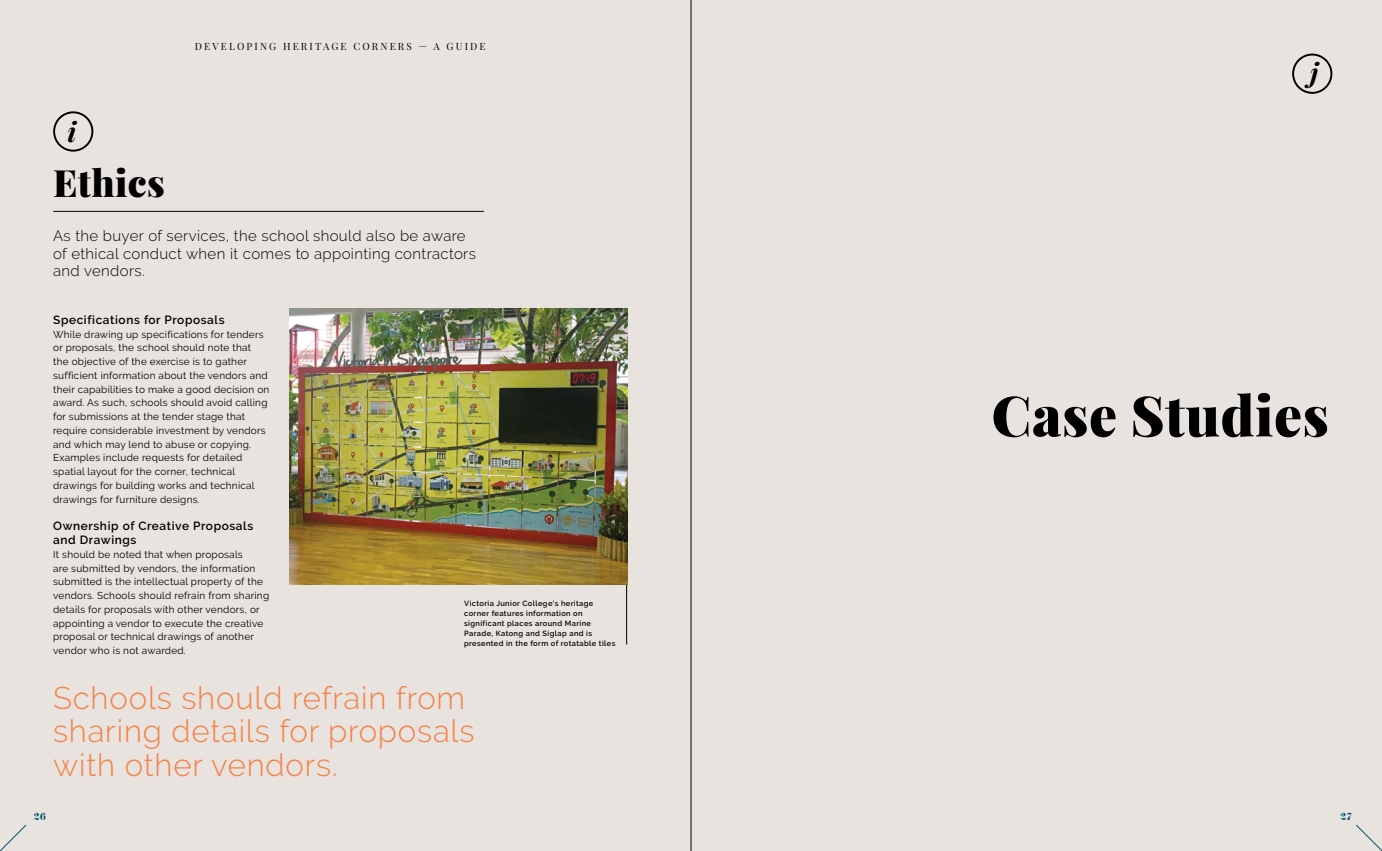
<style>
.page{position:relative;width:1382px;height:851px;background:#fff}
.page>*{position:absolute;margin:0;border:0;box-sizing:border-box;transform-origin:0 0}
.t1{font:900 55.75px "Playfair Display";letter-spacing:.01em;color:#000}
.t2{font:900 37.5px "Playfair Display";letter-spacing:.01em;color:#000}
.t3{font:300 31.25px/33.8px "Raleway";letter-spacing:.025em;color:#f58147}
.t4{font:italic 700 27.38px "Playfair Display";color:#000}
.t5{font:300 15px/17.5px "Raleway";letter-spacing:.025em;color:#000}
.t6{font:600 11.88px/13.8px "Raleway";letter-spacing:.05em;color:#000}
.t7{font:10px/13.8px "Raleway";letter-spacing:.025em;color:#000}
.t8{font:10px "Playfair Display";letter-spacing:.215em;color:#000}
.t9{font:10px "Pistilli";color:#00546c}
.t10{font:600 7.5px/10px "Raleway";letter-spacing:.05em;color:#000}
</style>
<div class="page">
<div style="left:0;top:0;width:1382px;height:850px;background:#e8e3de"></div>
<svg style="left:0;top:824px;width:27px;height:26px"></svg>
<svg style="left:1356px;top:824px;width:26px;height:26px"></svg>
<div style="left:1292px;top:54px;width:40px;height:40px;border:2px solid #000;border-radius:50%"></div>
<hr style="left:626px;top:578px;width:1px;height:66px;background:#000">
<div style="left:53px;top:111px;width:40px;height:41px;border:2px solid #000;border-radius:50%"></div>
<hr style="left:53px;top:211px;width:431px;height:1px;background:#000">
<img style="left:290px;top:309px;width:337px;height:275px">
<hr style="left:691px;top:0;width:1px;height:850px;background:#000">
<p class="t8" style="left:195px;top:40px;width:292px">DEVELOPING HERITAGE CORNERS — A GUIDE</p>
<h3 class="t4" style="left:68px;top:113px;width:10px">i</h3>
<h2 class="t2" style="left:53px;top:159px;width:113px">Ethics</h2>
<h3 class="t5" style="left:53px;top:227px;width:424px">As the buyer of services, the school should also be aware of ethical conduct when it comes to appointing contractors and vendors.</h3>
<p class="t6" style="left:53px;top:313px;width:173px">Specifications for Proposals</p>
<p class="t7" style="left:53px;top:327px;width:218px">While drawing up specifications for tenders or proposals, the school should note that<br>the objective of the exercise is to gather sufficient information about the vendors and their capabilities to make a good decision on award. As such, schools should avoid calling for submissions at the tender stage that require considerable investment by vendors and which may lend to abuse or copying.<br>Examples include requests for detailed spatial layout for the corner, technical drawings for building works and technical drawings for furniture designs.</p>
<p class="t6" style="left:53px;top:519px;width:202px">Ownership of Creative Proposals and Drawings</p>
<p class="t7" style="left:53px;top:547px;width:218px">It should be noted that when proposals<br>are submitted by vendors, the information submitted is the intellectual property of the vendors. Schools should refrain from sharing details for proposals with other vendors, or appointing a vendor to execute the creative proposal or technical drawings of another vendor who is not awarded.</p>
<h3 class="t3" style="left:53px;top:680px;width:423px">Schools should refrain from sharing details for proposals with other vendors.</h3>
<p class="t10" style="left:464px;top:598px;width:153px">Victoria Junior College's heritage corner features information on significant places around Marine Parade, Katong and Siglap and is presented in the form of rotatable tiles</p>
<h3 class="t4" style="left:1310px;top:54px;width:10px">j</h3>
<h1 class="t1" style="left:991px;top:379px;width:339px">Case Studies</h1>
<p class="t9" style="left:33px;top:809px;width:14px">26</p>
<p class="t9" style="left:1340px;top:809px;width:14px">27</p>
</div>
